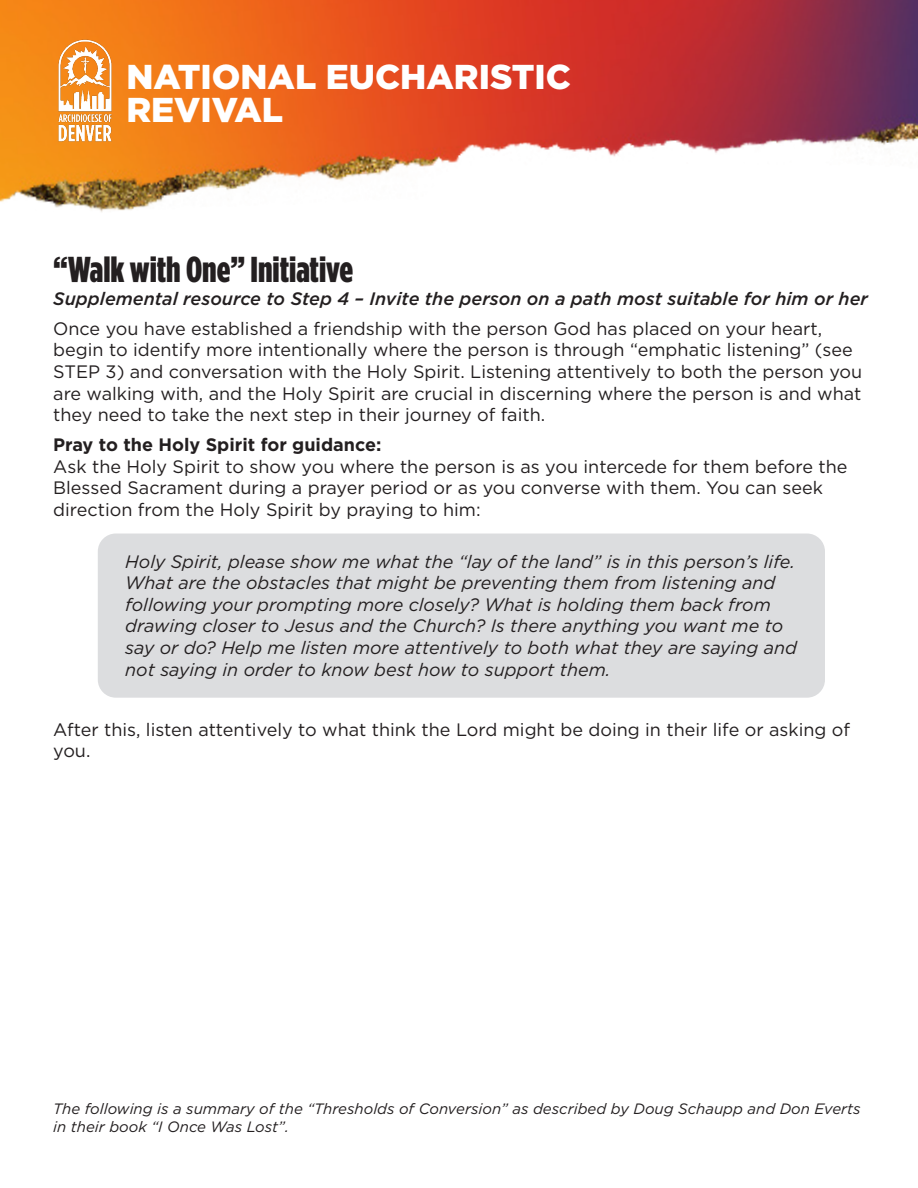
<style>
.page{position:relative;width:918px;height:1188px;background:#fff}
.page>*{position:absolute;margin:0;border:0;box-sizing:border-box;transform-origin:0 0}
.t1{font:900 36px "Gotham Condensed";color:#231f20}
.t2{font:900 34.5px/33px "Gotham";color:#fff}
.t3{font:18px/21.6px "Gotham";color:#231f20}
.t4{font:italic 18px/21.6px "Gotham";color:#231f20}
.t5{font:italic 500 18px "Gotham";color:#231f20}
.t6{font:700 18px "Gotham";color:#231f20}
.t7{font:italic 15px/18px "Gotham";color:#231f20}
</style>
<div class="page">
<img style="left:0;top:0;width:918px;height:212px">
<img style="left:43px;top:27px;width:83px;height:117px">
<div style="left:98px;top:534px;width:727px;height:164px;background:#dcdddf;border-radius:18px"></div>
<p class="t2" style="left:126px;top:60px;width:446px">NATIONAL EUCHARISTIC<br>REVIVAL</p>
<p class="t1" style="left:53px;top:248px;width:301px">“Walk with One” Initiative</p>
<p class="t5" style="left:53px;top:287px;width:816px">Supplemental resource to Step 4 – Invite the person on a path most suitable for him or her</p>
<p class="t3" style="left:53px;top:317px;width:811px">Once you have established a friendship with the person God has placed on your heart, begin to identify more intentionally where the person is through “emphatic listening” (see STEP 3) and conversation with the Holy Spirit. Listening attentively to both the person you are walking with, and the Holy Spirit are crucial in discerning where the person is and what they need to take the next step in their journey of faith.</p>
<p class="t6" style="left:53px;top:433px;width:330px">Pray to the Holy Spirit for guidance:</p>
<p class="t3" style="left:53px;top:455px;width:796px">Ask the Holy Spirit to show you where the person is as you intercede for them before the<br>Blessed Sacrament during a prayer period or as you converse with them. You can seek direction from the Holy Spirit by praying to him:</p>
<p class="t4" style="left:125px;top:550px;width:673px">Holy Spirit, please show me what the “lay of the land” is in this person’s life.<br>What are the obstacles that might be preventing them from listening and following your prompting more closely? What is holding them back from drawing closer to Jesus and the Church? Is there anything you want me to say or do? Help me listen more attentively to both what they are saying and not saying in order to know best how to support them.</p>
<p class="t3" style="left:53px;top:718px;width:798px">After this, listen attentively to what think the Lord might be doing in their life or asking of you.</p>
<p class="t7" style="left:53px;top:1099px;width:809px">The following is a summary of the “Thresholds of Conversion” as described by Doug Schaupp and Don Everts in their book “I Once Was Lost”.</p>
</div>
